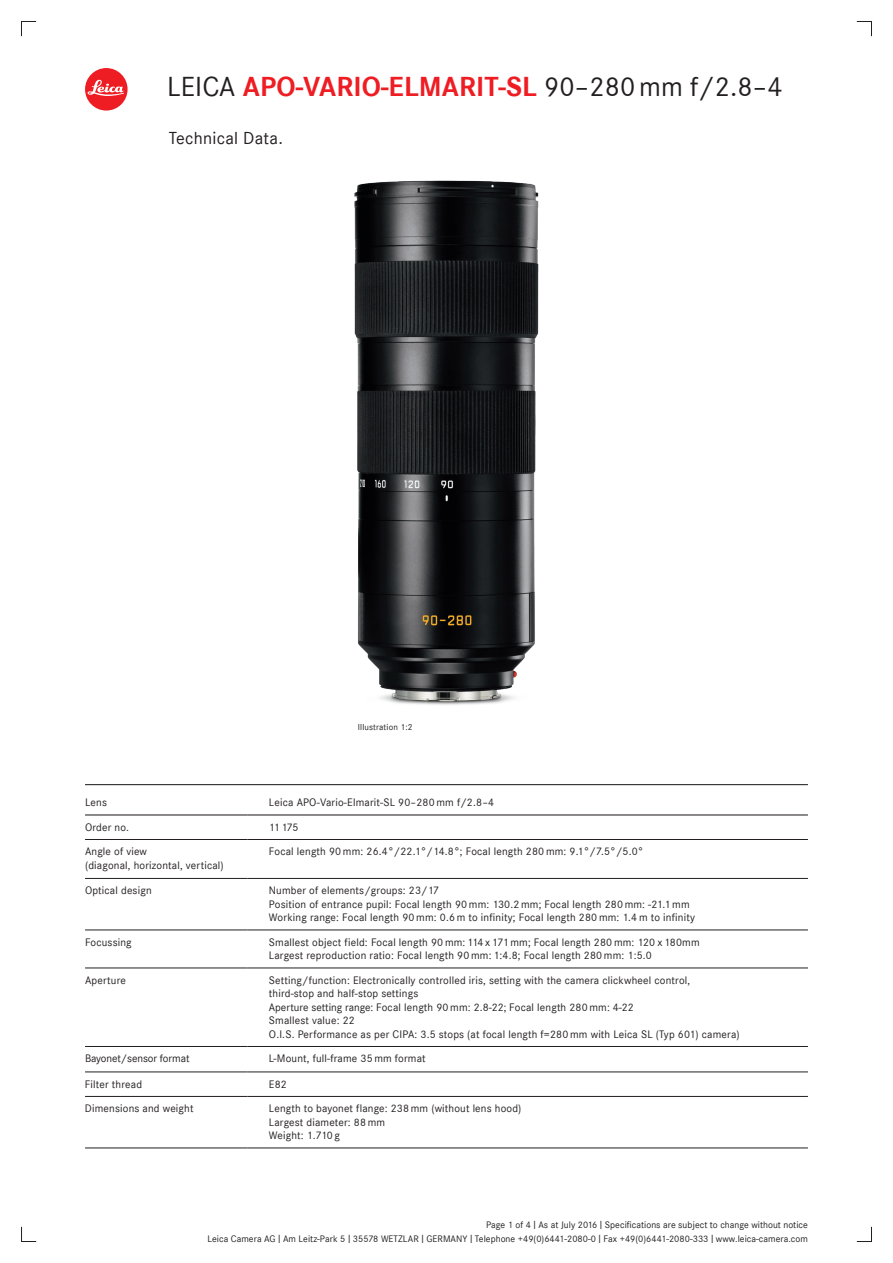
<style>
.page{position:relative;width:893px;height:1263px;background:#fff}
.page>*{position:absolute;margin:0;border:0;box-sizing:border-box;transform-origin:0 0}
.t1{font:28.5px "Corporate S";letter-spacing:.005em;color:#231f20}
.t2{font:18px "Corporate S";letter-spacing:.015em;color:#231f20}
.t3{font:11.25px/13.5px "Corporate S";letter-spacing:.015em;color:#231f20}
.t4{font:11.25px "Corporate S";letter-spacing:-.005em;color:#231f20}
.t5{font:9.75px/13.5px "Corporate S";letter-spacing:.005em;color:#231f20;text-align:right}
.t6{font:9px "Corporate S";letter-spacing:.015em;color:#231f20}
.s1{font-weight:700;color:#ee1d23}
.s2{font-size:12.15px}
</style>
<div class="page">
<hr style="left:85px;top:814px;width:163px;height:1px;background:#231f20">
<hr style="left:248px;top:814px;width:560px;height:1px;background:#231f20">
<hr style="left:85px;top:839px;width:163px;height:1px;background:#231f20">
<hr style="left:248px;top:839px;width:560px;height:1px;background:#231f20">
<hr style="left:85px;top:878px;width:163px;height:1px;background:#231f20">
<hr style="left:248px;top:878px;width:560px;height:1px;background:#231f20">
<hr style="left:85px;top:930px;width:163px;height:1px;background:#231f20">
<hr style="left:248px;top:930px;width:560px;height:1px;background:#231f20">
<hr style="left:85px;top:968px;width:163px;height:1px;background:#231f20">
<hr style="left:248px;top:968px;width:560px;height:1px;background:#231f20">
<hr style="left:85px;top:1046px;width:163px;height:1px;background:#231f20">
<hr style="left:248px;top:1046px;width:560px;height:1px;background:#231f20">
<hr style="left:85px;top:1072px;width:163px;height:1px;background:#231f20">
<hr style="left:248px;top:1072px;width:560px;height:1px;background:#231f20">
<hr style="left:85px;top:1096px;width:163px;height:1px;background:#231f20">
<hr style="left:248px;top:1096px;width:560px;height:1px;background:#231f20">
<hr style="left:85px;top:1148px;width:163px;height:1px;background:#231f20">
<hr style="left:248px;top:1148px;width:560px;height:1px;background:#231f20">
<svg style="left:21px;top:21px;width:16px;height:16px"></svg>
<svg style="left:21px;top:1226px;width:16px;height:16px"></svg>
<svg style="left:856px;top:1226px;width:16px;height:16px"></svg>
<svg style="left:856px;top:21px;width:16px;height:16px"></svg>
<div style="left:85px;top:68px;width:43px;height:43px;background:#ee1d23;border-radius:50%"></div>
<svg style="left:87px;top:80px;width:37px;height:16px"></svg>
<hr style="left:85px;top:784px;width:723px;height:1px;background:#231f20">
<img style="left:354px;top:180px;width:185px;height:525px">
<h1 class="t1" style="left:167px;top:70px;width:617px">LEICA <span class="s1">APO-VARIO-ELMARIT-SL</span> 90–280mm f/2.8–4</h1>
<h2 class="t2" style="left:169px;top:128px;width:116px">Technical Data.</h2>
<p class="t6" style="left:358px;top:722px;width:56px">Illustration 1:2</p>
<p class="t3" style="left:85px;top:795px;width:23px">Lens</p>
<p class="t3" style="left:269px;top:795px;width:227px">Leica APO-Vario-Elmarit-SL 90–280 mm f/2.8–4</p>
<p class="t3" style="left:85px;top:820px;width:46px">Order no.</p>
<p class="t3" style="left:269px;top:820px;width:31px">11 175</p>
<p class="t3" style="left:85px;top:845px;width:140px">Angle of view<br>(diagonal, horizontal, vertical)</p>
<p class="t3" style="left:269px;top:845px;width:376px">Focal length 90 mm: 26.4°/22.1°/14.8°; Focal length 280 mm: 9.1°/7.5°/5.0°</p>
<p class="t3" style="left:85px;top:884px;width:68px">Optical design</p>
<p class="t3" style="left:269px;top:884px;width:428px">Number of elements/groups: 23/17<br>Position of entrance pupil: Focal length 90 mm: 130.2 mm; Focal length 280 mm: -21.1 mm<br>Working range: Focal length 90 mm: 0.6 m to infinity; Focal length 280 mm: 1.4 m to infinity</p>
<p class="t3" style="left:85px;top:935px;width:48px">Focussing</p>
<p class="t3" style="left:269px;top:935px;width:432px">Smallest object field: Focal length 90 mm: 114 x 171 mm; Focal length 280 mm: 120 x 180mm<br>Largest reproduction ratio: Focal length 90 mm: 1:4.8; Focal length 280 mm: 1:5.0</p>
<p class="t3" style="left:85px;top:973px;width:42px">Aperture</p>
<p class="t3" style="left:269px;top:973px;width:472px">Setting/function: Electronically controlled iris, setting with the camera clickwheel control,<br>third-stop and half-stop settings<br>Aperture setting range: Focal length 90 mm: 2.8-22; Focal length 280 mm: 4-22<br>Smallest value: 22<br>O.I.S. Performance as per CIPA: 3.5 stops (at focal length f=280 mm with Leica SL (Typ 601) camera)</p>
<p class="t4" style="left:85px;top:1052px;width:106px">Bayonet/sensor format</p>
<p class="t3" style="left:269px;top:1052px;width:158px">L-Mount, full-frame 35 mm format</p>
<p class="t3" style="left:85px;top:1077px;width:59px">Filter thread</p>
<p class="t3" style="left:269px;top:1077px;width:19px">E82</p>
<p class="t3" style="left:85px;top:1102px;width:110px">Dimensions and weight</p>
<p class="t3" style="left:269px;top:1102px;width:254px">Length to bayonet flange: 238 mm (without lens hood)<br>Largest diameter: 88 mm<br>Weight: 1.710 g</p>
<p class="t5" style="left:207px;top:1218px;width:602px">Page 1 of 4 <span class="s2">I</span> As at July 2016 <span class="s2">I</span> Specifications are subject to change without notice<br>Leica Camera AG <span class="s2">I</span> Am Leitz-Park 5 <span class="s2">I</span> 35578 WETZLAR <span class="s2">I</span> GERMANY <span class="s2">I</span> Telephone +49(0)6441-2080-0 <span class="s2">I</span> Fax +49(0)6441-2080-333 <span class="s2">I</span> www.leica-camera.com</p>
</div>
